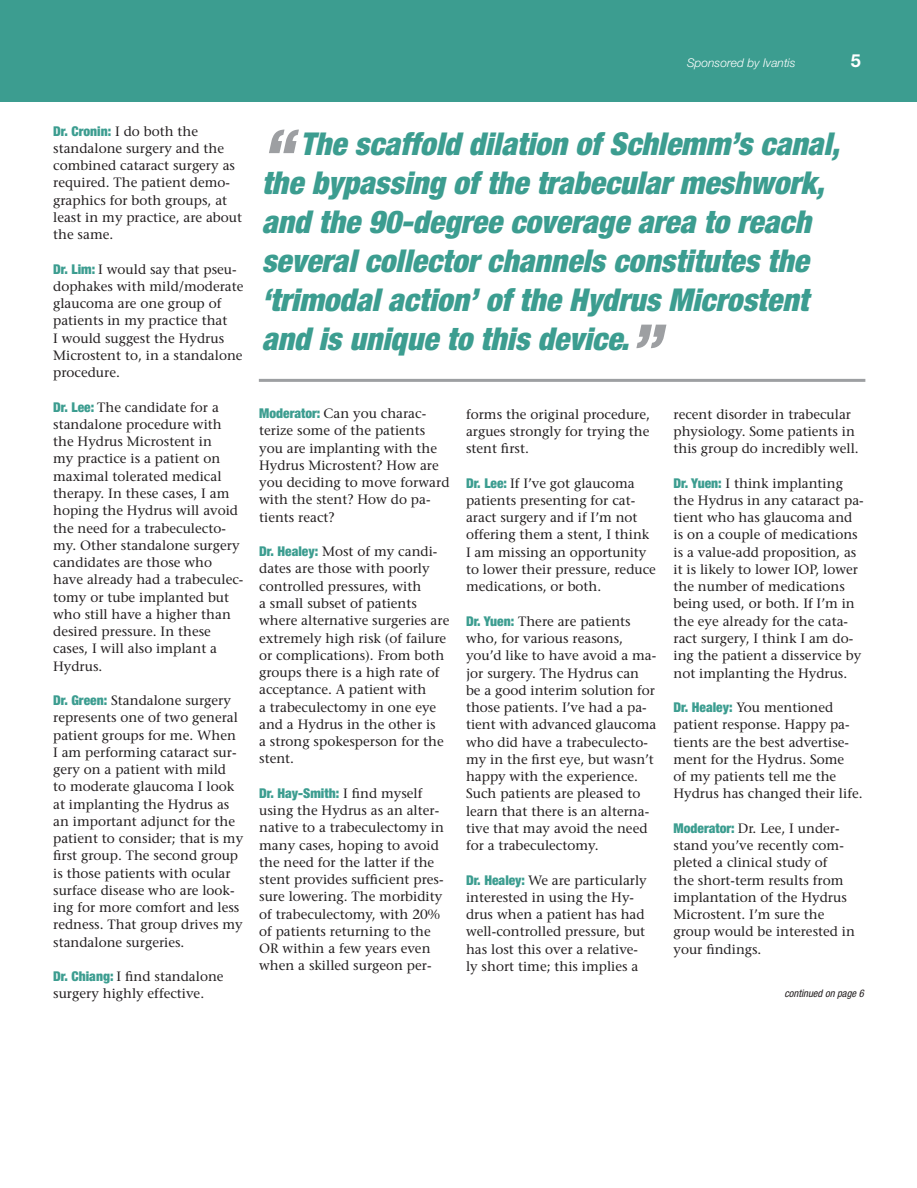
<style>
.page{position:relative;width:917px;height:1188px;background:#fff}
.page>*{position:absolute;margin:0;border:0;box-sizing:border-box;transform-origin:0 0}
.Pull_Quote_Text{font:italic 900 condensed 31.5px/39px "Helvetica Neue LT Std";color:#3c9d90}
.t1{font:700 18px "Helvetica Neue LT Std";color:#fff}
.Main_text{font:13.5px/17.2px "Stone Serif";color:#231f20}
.Headline{font:italic 300 12px "Helvetica Neue LT Std";color:#fff}
.t2{font:italic condensed 10.5px "Helvetica Neue LT Std";color:#231f20}
.s1{font-family:"Helvetica Neue LT Std";font-weight:900;font-stretch:condensed;color:#3c9d90}
.s2{font-size:63px;color:#9d9fa2}
</style>
<div class="page">
<div style="left:0;top:0;width:916px;height:102px;background:#3c9d90"></div>
<hr style="left:259px;top:379px;width:606px;height:3px;background:#9d9fa2">
<p class="Headline" style="left:687px;top:56px;width:110px">Sponsored by Ivantis</p>
<p class="t1" style="left:850px;top:49px;width:12px">5</p>
<p class="Main_text" style="left:53px;top:122px;width:190px"><span class="s1">Dr. Cronin:</span> I do both the standalone surgery and the combined cataract surgery as required. The patient demo&shy;graphics for both groups, at least in my practice, are about the same.</p>
<p class="Main_text" style="left:53px;top:260px;width:192px"><span class="s1">Dr. Lim:</span> I would say that pseu&shy;dophakes with mild/moderate glaucoma are one group of patients in my practice that<br>I would suggest the Hydrus<br>Microstent to, in a standalone procedure.</p>
<p class="Main_text" style="left:53px;top:398px;width:192px"><span class="s1">Dr. Lee:</span> The candidate for a standalone procedure with the Hydrus Microstent in<br>my practice is a patient on maximal tolerated medical therapy. In these cases, I am hoping the Hydrus will avoid the need for a trabeculecto&shy;my. Other standalone surgery candidates are those who have already had a trabeculec&shy;tomy or tube implanted but who still have a higher than desired pressure. In these cases, I will also implant a<br>Hydrus.</p>
<p class="Main_text" style="left:53px;top:692px;width:191px"><span class="s1">Dr. Green:</span> Standalone surgery represents one of two general patient groups for me. When<br>I am performing cataract sur&shy;gery on a patient with mild<br>to moderate glaucoma I look at implanting the Hydrus as an important adjunct for the patient to consider; that is my first group. The second group is those patients with ocular surface disease who are look&shy;ing for more comfort and less redness. That group drives my standalone surgeries.</p>
<p class="Main_text" style="left:53px;top:968px;width:172px"><span class="s1">Dr. Chiang:</span> I find standalone surgery highly effective.</p>
<p class="Pull_Quote_Text" style="left:261px;top:124px;width:579px"><span class="s2">“</span> The scaffold dilation of Schlemm’s canal, the bypassing of the trabecular meshwork, and the 90-degree coverage area to reach several collector channels constitutes the ‘trimodal action’ of the Hydrus Microstent and is unique to this device.<span class="s2">”</span></p>
<p class="Main_text" style="left:259px;top:405px;width:192px"><span class="s1">Moderator:</span> Can you charac&shy;terize some of the patients you are implanting with the<br>Hydrus Microstent? How are you deciding to move forward with the stent? How do pa&shy;tients react?</p>
<p class="Main_text" style="left:259px;top:543px;width:192px"><span class="s1">Dr. Healey:</span> Most of my candi&shy;dates are those with poorly controlled pressures, with<br>a small subset of patients where alternative surgeries are extremely high risk (of failure or complications). From both groups there is a high rate of acceptance. A patient with<br>a trabeculectomy in one eye and a Hydrus in the other is<br>a strong spokesperson for the stent.</p>
<p class="Main_text" style="left:259px;top:784px;width:186px"><span class="s1">Dr. Hay-Smith:</span> I find myself using the Hydrus as an alter&shy;native to a trabeculectomy in many cases, hoping to avoid the need for the latter if the stent provides sufficient pres&shy;sure lowering. The morbidity of trabeculectomy, with 20% of patients returning to the<br>OR within a few years even when a skilled surgeon per-</p>
<p class="Main_text" style="left:466px;top:405px;width:185px;text-align:justify">forms the original procedure, argues strongly for trying the stent first.</p>
<p class="Main_text" style="left:466px;top:474px;width:191px"><span class="s1">Dr. Lee:</span> If I’ve got glaucoma patients presenting for cat&shy;aract surgery and if I’m not offering them a stent, I think<br>I am missing an opportunity to lower their pressure, reduce medications, or both.</p>
<p class="Main_text" style="left:466px;top:612px;width:192px"><span class="s1">Dr. Yuen:</span> There are patients who, for various reasons, you’d like to have avoid a ma&shy;jor surgery. The Hydrus can be a good interim solution for those patients. I’ve had a pa&shy;tient with advanced glaucoma who did have a trabeculecto&shy;my in the first eye, but wasn’t happy with the experience.<br>Such patients are pleased to learn that there is an alterna&shy;tive that may avoid the need for a trabeculectomy.</p>
<p class="Main_text" style="left:466px;top:871px;width:182px"><span class="s1">Dr. Healey:</span> We are particularly interested in using the Hy&shy;drus when a patient has had well-controlled pressure, but has lost this over a relative&shy;ly short time; this implies a</p>
<p class="Main_text" style="left:673px;top:405px;width:187px">recent disorder in trabecular physiology. Some patients in this group do incredibly well.</p>
<p class="Main_text" style="left:673px;top:474px;width:192px"><span class="s1">Dr. Yuen:</span> I think implanting the Hydrus in any cataract pa&shy;tient who has glaucoma and is on a couple of medications is a value-add proposition, as it is likely to lower IOP, lower the number of medications being used, or both. If I’m in the eye already for the cata&shy;ract surgery, I think I am do&shy;ing the patient a disservice by not implanting the Hydrus.</p>
<p class="Main_text" style="left:673px;top:699px;width:190px"><span class="s1">Dr. Healey:</span> You mentioned patient response. Happy pa&shy;tients are the best advertise&shy;ment for the Hydrus. Some<br>of my patients tell me the<br>Hydrus has changed their life.</p>
<p class="Main_text" style="left:673px;top:819px;width:183px"><span class="s1">Moderator:</span> Dr. Lee, I under&shy;stand you’ve recently com&shy;pleted a clinical study of<br>the short-term results from implantation of the Hydrus<br>Microstent. I’m sure the group would be interested in your findings.</p>
<p class="t2" style="left:784px;top:987px;width:81px">continued on page 6</p>
</div>
